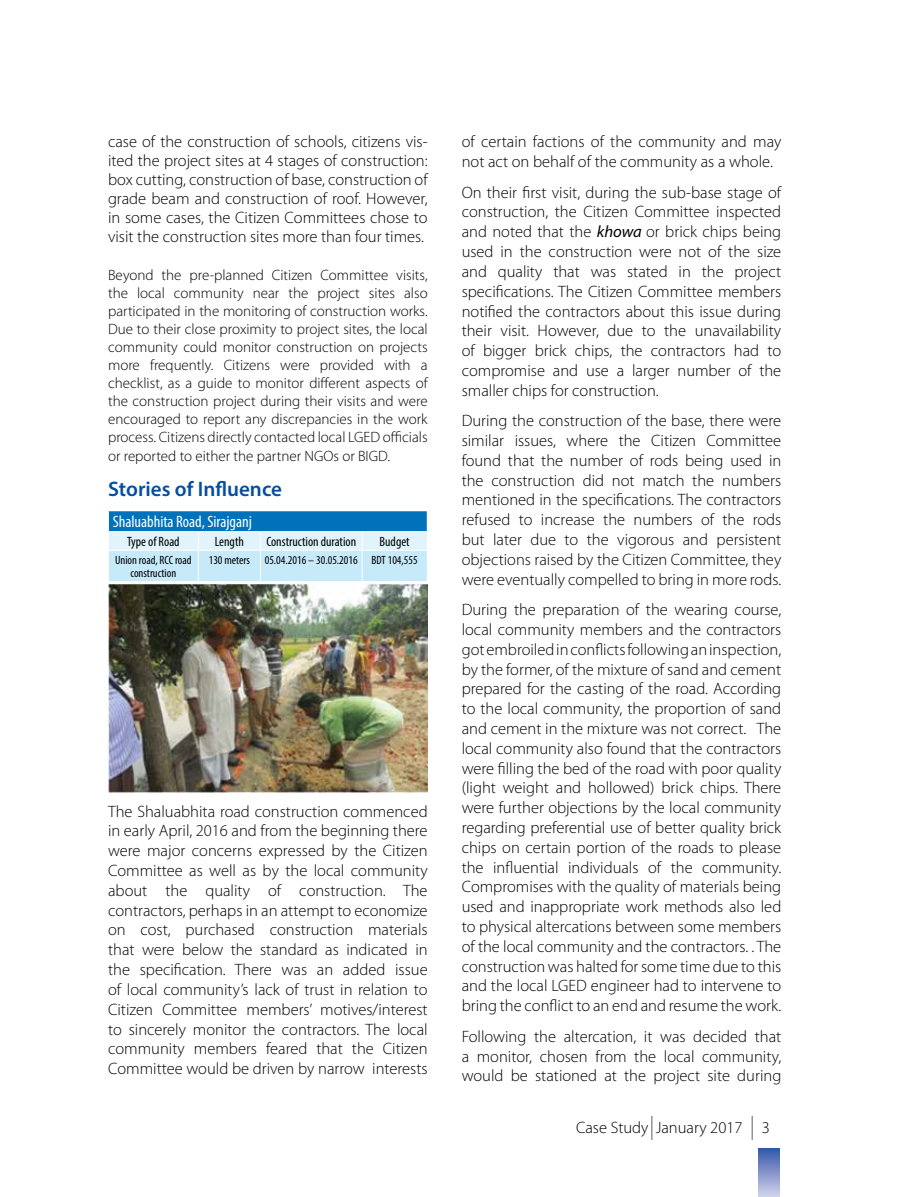
<style>
.page{position:relative;width:911px;height:1197px;background:#fff}
.page>*{position:absolute;margin:0;border:0;box-sizing:border-box;transform-origin:0 0}
.t1{font:600 21px "Myriad Pro";color:#034ea2}
.t2{font:300 16.5px/19.8px "Myriad Pro";color:#000;text-align:justify}
.t3{font:condensed 16.5px "Myriad Pro";color:#fff}
.t4{font:300 15px/18px "Myriad Pro";color:#000;text-align:justify}
.t5{font:condensed 13.5px "Myriad Pro";color:#000}
.t6{font:condensed 12px/13.8px "Myriad Pro";color:#000;text-align:center}
.s1{font-weight:400;font-style:italic}
</style>
<div class="page">
<svg style="left:751px;top:1116px;width:1px;height:23px"></svg>
<svg style="left:651px;top:1116px;width:1px;height:23px"></svg>
<div style="left:758px;top:1148px;width:21px;height:49px;background:linear-gradient(to bottom,#3357a9,#d4d3ec)"></div>
<svg style="left:108px;top:511px;width:319px;height:70px;background:#95cae9"></svg>
<hr style="left:108px;top:550px;width:90px;height:1px;background:#fff">
<hr style="left:108px;top:550px;width:1px;height:31px;background:#fff">
<hr style="left:198px;top:550px;width:62px;height:1px;background:#fff">
<hr style="left:198px;top:550px;width:1px;height:31px;background:#fff">
<hr style="left:260px;top:550px;width:102px;height:1px;background:#fff">
<hr style="left:260px;top:550px;width:1px;height:31px;background:#fff">
<hr style="left:362px;top:550px;width:65px;height:1px;background:#fff">
<hr style="left:361px;top:550px;width:1px;height:31px;background:#fff">
<img style="left:108px;top:583px;width:319px;height:209px">
<p class="t2" style="left:108px;top:133px;width:321px;line-height:18.9px">case of the construction of schools, citizens vis&shy;ited the project sites at 4 stages of construction: box cutting, construction of base, construction of grade beam and construction of roof. However, in some cases, the Citizen Committees chose to visit the construction sites more than four times.</p>
<p class="t4" style="left:108px;top:266px;width:321px">Beyond the pre-planned Citizen Committee visits, the local community near the project sites also participated in the monitoring of construction works.<br>Due to their close proximity to project sites, the local community could monitor construction on projects more frequently. Citizens were provided with a checklist, as a guide to monitor different aspects of the construction project during their visits and were encouraged to report any discrepancies in the work process. Citizens directly contacted local LGED officials</p>
<p class="t4" style="left:108px;top:448px;width:283px">or reported to either the partner NGOs or BIGD.</p>
<p class="t1" style="left:108px;top:475px;width:175px">Stories of Influence</p>
<p class="t3" style="left:113px;top:512px;width:141px">Shaluabhita Road, Sirajganj</p>
<p class="t5" style="left:127px;top:533px;width:54px">Type of Road</p>
<p class="t5" style="left:215px;top:533px;width:31px">Length</p>
<p class="t5" style="left:266px;top:533px;width:91px">Construction duration</p>
<p class="t5" style="left:379px;top:533px;width:32px">Budget</p>
<p class="t6" style="left:115px;top:552px;width:78px">Union road, RCC road construction</p>
<p class="t6" style="left:209px;top:552px;width:210px">130 meters 05.04.2016 – 30.05.2016 BDT 104,555</p>
<p class="t2" style="left:108px;top:801px;width:321px">The Shaluabhita road construction commenced in early April, 2016 and from the beginning there were major concerns expressed by the Citizen Committee as well as by the local community about the quality of construction. The contractors, perhaps in an attempt to economize on cost, purchased construction materials that were below the standard as indicated in the specification. There was an added issue of local community’s lack of trust in relation to Citizen Committee members’ motives/interest to sincerely monitor the contractors. The local community members feared that the Citizen Committee would be driven by narrow interests</p>
<p class="t2" style="left:461px;top:132px;width:321px">of certain factions of the community and may not act on behalf of the community as a whole.</p>
<p class="t2" style="left:461px;top:182px;width:321px">On their first visit, during the sub-base stage of construction, the Citizen Committee inspected and noted that the <span class="s1">khowa</span> or brick chips being used in the construction were not of the size and quality that was stated in the project specifications. The Citizen Committee members notified the contractors about this issue during their visit. However, due to the unavailability of bigger brick chips, the contractors had to compromise and use a larger number of the smaller chips for construction.</p>
<p class="t2" style="left:461px;top:411px;width:321px">During the construction of the base, there were similar issues, where the Citizen Committee found that the number of rods being used in the construction did not match the numbers mentioned in the specifications. The contractors refused to increase the numbers of the rods but later due to the vigorous and persistent objections raised by the Citizen Committee, they were eventually compelled to bring in more rods.</p>
<p class="t2" style="left:461px;top:600px;width:321px">During the preparation of the wearing course, local community members and the contractors got embroiled in conflicts following an inspection, by the former, of the mixture of sand and cement prepared for the casting of the road. According to the local community, the proportion of sand and cement in the mixture was not correct. The local community also found that the contractors were filling the bed of the road with poor quality (light weight and hollowed) brick chips. There were further objections by the local community regarding preferential use of better quality brick chips on certain portion of the roads to please the influential individuals of the community.<br>Compromises with the quality of materials being used and inappropriate work methods also led to physical altercations between some members of the local community and the contractors. . The construction was halted for some time due to this and the local LGED engineer had to intervene to bring the conflict to an end and resume the work.</p>
<p class="t2" style="left:461px;top:1026px;width:321px">Following the altercation, it was decided that a monitor, chosen from the local community, would be stationed at the project site during</p>
<p class="t2" style="left:576px;top:1117px;width:195px">Case Study January 2017 3</p>
</div>
